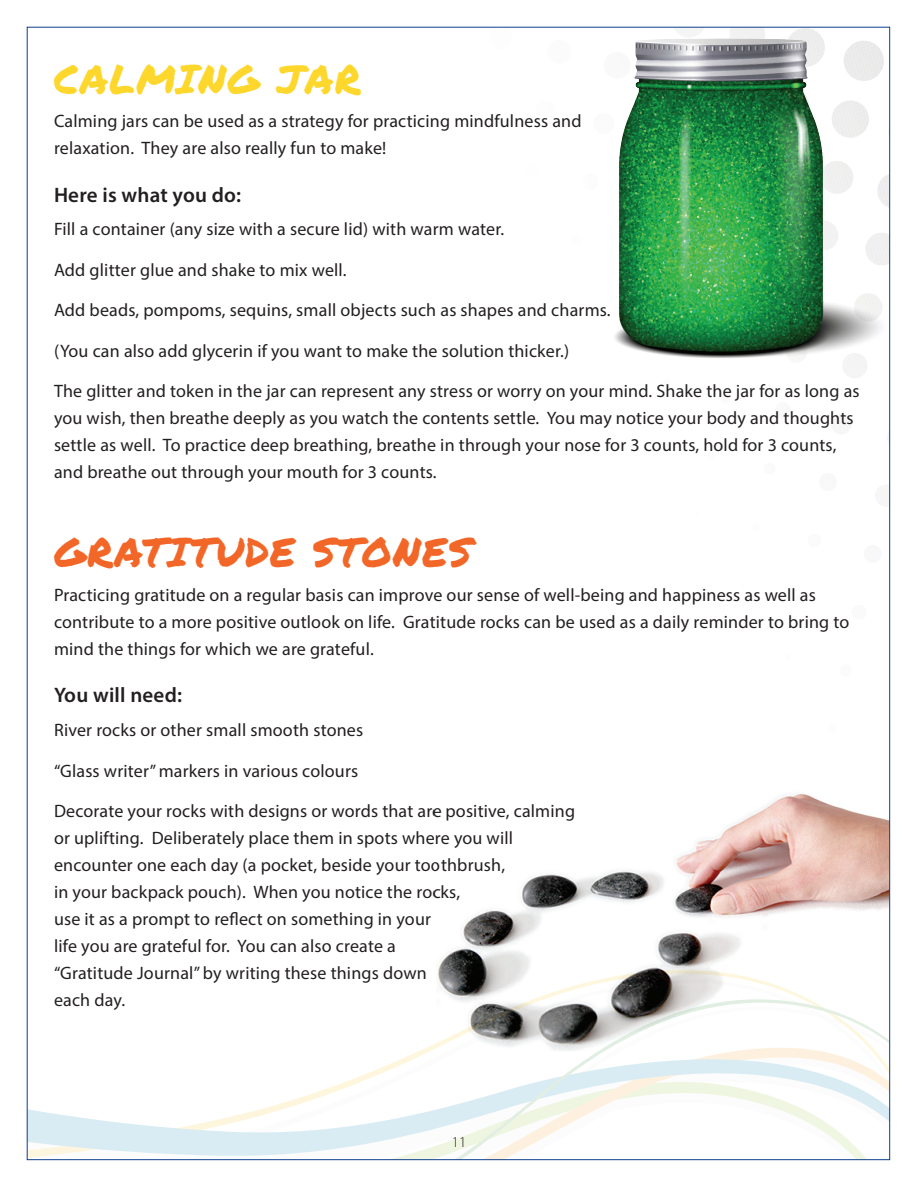
<style>
.page{position:relative;width:918px;height:1188px;background:#fff}
.page>*{position:absolute;margin:0;border:0;box-sizing:border-box;transform-origin:0 0}
.title_style_3{font:40.5px "Permanent Marker";letter-spacing:.03em;color:#f26728}
.title_style_3-2{font:40.5px "Permanent Marker";letter-spacing:.03em;color:#fdd72b}
.Subheading{font:600 21px "Myriad Pro";letter-spacing:.01em;color:#231f20}
.Body_Copy-black{font:18px/27px "Myriad Pro";letter-spacing:.01em;color:#231f20}
.t1{font:300 15px "Myriad Pro";color:#231f20}
</style>
<div class="page">
<svg style="left:29px;top:1043px;width:426px;height:115px"></svg>
<svg style="left:455px;top:1052px;width:433px;height:106px"></svg>
<svg style="left:676px;top:29px;width:26px;height:8px"></svg>
<svg style="left:729px;top:29px;width:36px;height:10px"></svg>
<svg style="left:788px;top:29px;width:35px;height:10px"></svg>
<svg style="left:890px;top:122px;width:1px;height:29px"></svg>
<img style="left:614px;top:39px;width:274px;height:339px">
<img style="left:436px;top:793px;width:452px;height:259px">
<p class="title_style_3-2" style="left:54px;top:49px;width:308px">CALMING JAR</p>
<p class="Body_Copy-black" style="left:54px;top:108px;width:529px">Calming jars can be used as a strategy for practicing mindfulness and relaxation. They are also really fun to make!</p>
<p class="Subheading" style="left:54px;top:181px;width:189px">Here is what you do:</p>
<p class="Body_Copy-black" style="left:54px;top:216px;width:452px">Fill a container (any size with a secure lid) with warm water.</p>
<p class="Body_Copy-black" style="left:54px;top:256px;width:294px">Add glitter glue and shake to mix well.</p>
<p class="Body_Copy-black" style="left:54px;top:297px;width:558px">Add beads, pompoms, sequins, small objects such as shapes and charms.</p>
<p class="Body_Copy-black" style="left:54px;top:337px;width:517px">(You can also add glycerin if you want to make the solution thicker.)</p>
<p class="Body_Copy-black" style="left:54px;top:378px;width:807px">The glitter and token in the jar can represent any stress or worry on your mind. Shake the jar for as long as you wish, then breathe deeply as you watch the contents settle. You may notice your body and thoughts settle as well. To practice deep breathing, breathe in through your nose for 3 counts, hold for 3 counts, and breathe out through your mouth for 3 counts.</p>
<p class="title_style_3" style="left:54px;top:523px;width:420px">GRATITUDE STONES</p>
<p class="Body_Copy-black" style="left:54px;top:581px;width:797px">Practicing gratitude on a regular basis can improve our sense of well-being and happiness as well as contribute to a more positive outlook on life. Gratitude rocks can be used as a daily reminder to bring to mind the things for which we are grateful.</p>
<p class="Subheading" style="left:54px;top:682px;width:130px">You will need:</p>
<p class="Body_Copy-black" style="left:54px;top:716px;width:311px">River rocks or other small smooth stones</p>
<p class="Body_Copy-black" style="left:54px;top:757px;width:306px">“Glass writer” markers in various colours</p>
<p class="Body_Copy-black" style="left:54px;top:797px;width:523px">Decorate your rocks with designs or words that are positive, calming or uplifting. Deliberately place them in spots where you will encounter one each day (a pocket, beside your toothbrush,<br>in your backpack pouch). When you notice the rocks,<br>use it as a prompt to reflect on something in your<br>life you are grateful for. You can also create a<br>“Gratitude Journal” by writing these things down<br>each day.</p>
<p class="t1" style="left:452px;top:1133px;width:16px">11</p>
</div>
